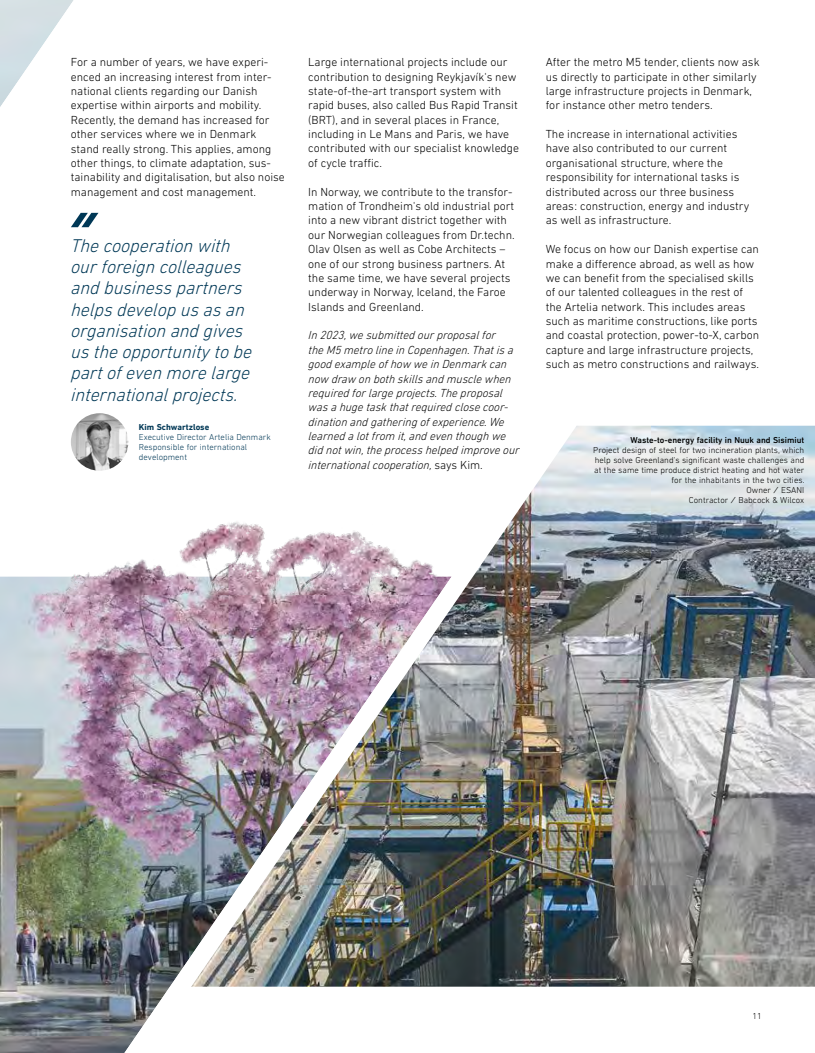
<style>
.page{position:relative;width:815px;height:1053px;background:#fff}
.page>*{position:absolute;margin:0;border:0;box-sizing:border-box;transform-origin:0 0}
.t1{font:italic 300 18.75px/21.2px "DIN Next LT Pro";color:#003856}
.t2{font:300 11.88px/14.4px "DIN Next LT Pro";color:#000}
.t3{font:italic 300 11.88px/14.4px "DIN Next LT Pro";color:#000}
.t4{font:300 8.75px/10px "DIN Next LT Pro";color:#000;text-align:right}
.t5{font:300 8.75px/10px "DIN Next LT Pro";color:#003856}
.t6{font:500 8.75px "DIN Next LT Pro";color:#000}
.t7{font:700 8.75px "DIN Next LT Pro";color:#003856}
.s1{font-style:normal}
.s2{font-weight:400;font-style:italic}
</style>
<div class="page">
<img style="left:0;top:594px;width:506px;height:458px">
<svg style="left:0;top:0;width:140px;height:818px"></svg>
<img style="left:191px;top:425px;width:624px;height:561px">
<img style="left:0;top:500px;width:440px;height:94px">
<svg style="left:71px;top:213px;width:27px;height:14px"></svg>
<img style="left:71px;top:413px;width:57px;height:57px;border-radius:29px">
<p class="t2" style="left:71px;top:55px;width:216px">For a number of years, we have experi&shy;enced an increasing interest from inter&shy;national clients regarding our Danish expertise within airports and mobility.<br>Recently, the demand has increased for other services where we in Denmark stand really strong. This applies, among other things, to climate adaptation, sus&shy;tainability and digitalisation, but also noise management and cost management.</p>
<h1 class="t1" style="left:71px;top:235px;width:184px">The cooperation with our foreign colleagues and business partners helps develop us as an organisation and gives us the opportunity to be part of even more large international projects.</h1>
<p class="t7" style="left:139px;top:422px;width:72px">Kim Schwartzlose</p>
<p class="t5" style="left:139px;top:432px;width:133px">Executive Director Artelia Denmark<br>Responsible for international development</p>
<p class="t2" style="left:308px;top:55px;width:212px">Large international projects include our contribution to designing Reykjavík's new state-of-the-art transport system with rapid buses, also called Bus Rapid Transit (BRT), and in several places in France, including in Le Mans and Paris, we have contributed with our specialist knowledge of cycle traffic.</p>
<p class="t2" style="left:308px;top:184px;width:208px">In Norway, we contribute to the transfor&shy;mation of Trondheim's old industrial port into a new vibrant district together with our Norwegian colleagues from Dr.techn.<br>Olav Olsen as well as Cobe Architects – one of our strong business partners. At the same time, we have several projects underway in Norway, Iceland, the Faroe Islands and Greenland.</p>
<p class="t3" style="left:308px;top:328px;width:214px">In 2023, we submitted our proposal for<br>the M5 metro line in Copenhagen. That is a good example of how we in Denmark can now draw on both skills and muscle when required for large projects. The proposal was a huge task that required close coor&shy;dination and gathering of experience. We learned a lot from it, and even though we did not win, the process helped improve our international cooperation, <span class="s1">says Kim.</span></p>
<p class="t2" style="left:546px;top:55px;width:215px">After the metro M5 tender, clients now ask us directly to participate in other similarly large infrastructure projects in Denmark, for instance other metro tenders.</p>
<p class="t2" style="left:546px;top:127px;width:205px">The increase in international activities have also contributed to our current organisational structure, where the responsibility for international tasks is distributed across our three business areas: construction, energy and industry as well as infrastructure.</p>
<p class="t2" style="left:546px;top:242px;width:215px">We focus on how our Danish expertise can make a difference abroad, as well as how we can benefit from the specialised skills of our talented colleagues in the rest of the Artelia network. This includes areas such as maritime constructions, like ports and coastal protection, power-to-X, carbon capture and large infrastructure projects, such as metro constructions and railways.</p>
<p class="t6" style="left:630px;top:435px;width:175px">Waste-to-energy facility in Nuuk and Sisimiut</p>
<p class="t4" style="left:593px;top:445px;width:213px">Project design of steel for two incineration plants, which help solve Greenland's significant waste challenges and at the same time produce district heating and hot water for the inhabitants in the two cities.<br>Owner <span class="s2">/</span> ESANI<br>Contractor <span class="s2">/</span> Babcock &amp; Wilcox</p>
<p class="t4" style="left:752px;top:1011px;width:11px">11</p>
</div>
